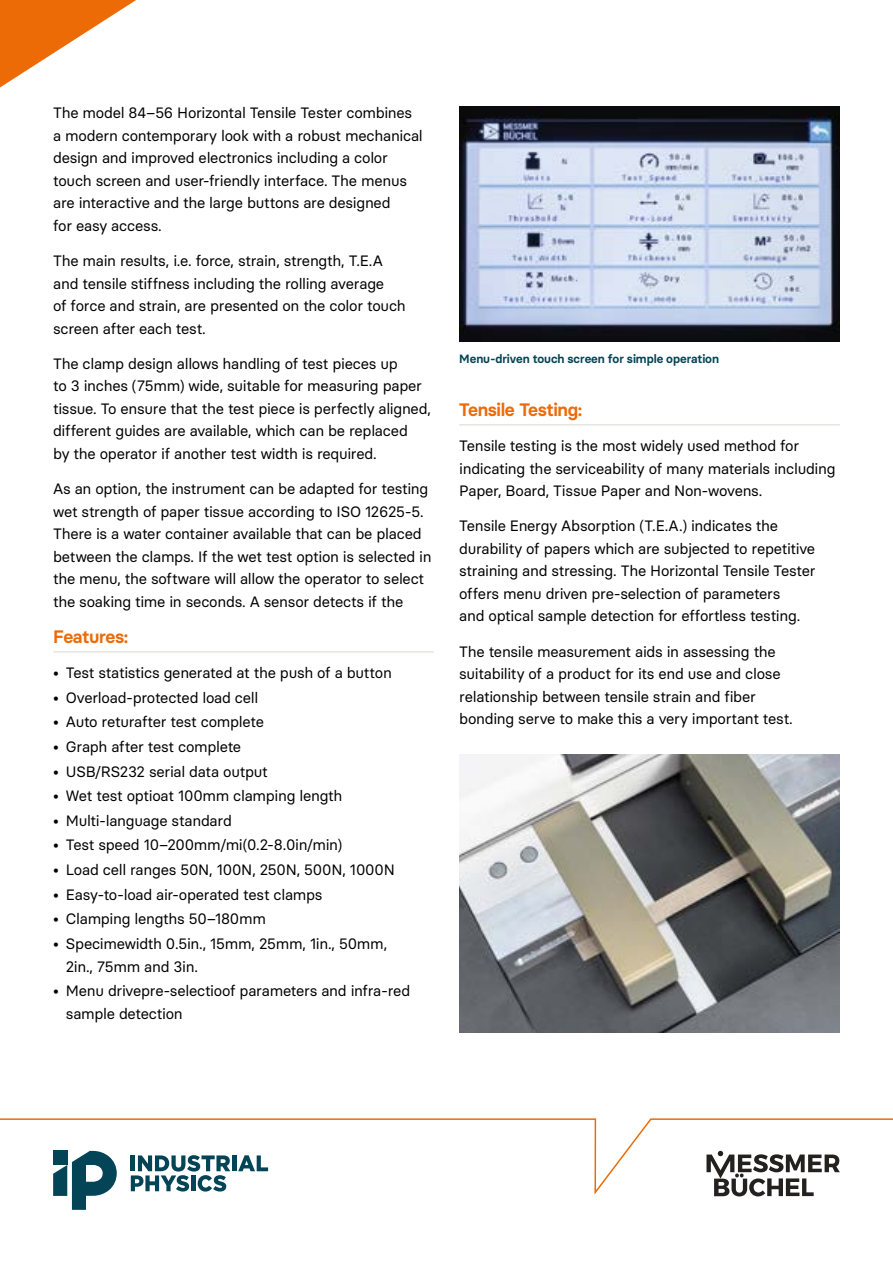
<style>
.page{position:relative;width:893px;height:1263px;background:#fff}
.page>*{position:absolute;margin:0;border:0;box-sizing:border-box;transform-origin:0 0}
.t1{font:600 18px "Basier Circle";letter-spacing:-.025em;color:#ec6b06}
.t2{font:15px/22.5px "Basier Circle";letter-spacing:-.02em;color:#000}
.t3{font:600 12px "Basier Circle";letter-spacing:-.005em;color:#034456}
</style>
<div class="page">
<hr style="left:53px;top:651px;width:381px;height:1px;background:#dddcd7">
<hr style="left:459px;top:424px;width:381px;height:1px;background:#dddcd7">
<img style="left:459px;top:106px;width:381px;height:235px">
<img style="left:459px;top:755px;width:381px;height:277px">
<svg style="left:71px;top:1197px;width:15px;height:13px"></svg>
<svg style="left:0;top:0;width:136px;height:88px"></svg>
<svg style="left:0;top:1118px;width:893px;height:79px"></svg>
<svg style="left:706px;top:1151px;width:134px;height:45px"></svg>
<p class="t2" style="left:53px;top:102px;width:371px">The model 84–56 Horizontal Tensile Tester combines a modern contemporary look with a robust mechanical design and improved electronics including a color touch screen and user-friendly interface. The menus are interactive and the large buttons are designed<br>for easy access.</p>
<p class="t2" style="left:53px;top:249px;width:354px">The main results, i.e. force, strain, strength, T.E.A and tensile stiffness including the rolling average<br>of force and strain, are presented on the color touch screen after each test.</p>
<p class="t2" style="left:53px;top:352px;width:379px">The clamp design allows handling of test pieces up<br>to 3 inches (75mm) wide, suitable for measuring paper tissue. To ensure that the test piece is perfectly aligned, different guides are available, which can be replaced<br>by the operator if another test width is required.</p>
<p class="t2" style="left:53px;top:477px;width:380px">As an option, the instrument can be adapted for testing wet strength of paper tissue according to ISO 12625-5.<br>There is a water container available that can be placed between the clamps. If the wet test option is selected in the menu, the software will allow the operator to select the soaking time in seconds. A sensor detects if the</p>
<p class="t1" style="left:53px;top:625px;width:77px">Features:</p>
<p class="t2" style="left:53px;top:661px;width:340px">• Test statistics generated at the push of a button</p>
<p class="t2" style="left:53px;top:686px;width:207px">• Overload-protected load cell</p>
<p class="t2" style="left:53px;top:710px;width:212px">• Auto returafter test complete</p>
<p class="t2" style="left:53px;top:735px;width:190px">• Graph after test complete</p>
<p class="t2" style="left:53px;top:760px;width:216px">• USB/RS232 serial data output</p>
<p class="t2" style="left:53px;top:784px;width:291px">• Wet test optioat 100mm clamping length</p>
<p class="t2" style="left:53px;top:809px;width:180px">• Multi-language standard</p>
<p class="t2" style="left:53px;top:834px;width:291px">• Test speed 10–200mm/mi(0.2-8.0in/min)</p>
<p class="t2" style="left:53px;top:858px;width:343px">• Load cell ranges 50N, 100N, 250N, 500N, 1000N</p>
<p class="t2" style="left:53px;top:883px;width:271px">• Easy-to-load air-operated test clamps</p>
<p class="t2" style="left:53px;top:908px;width:214px">• Clamping lengths 50–180mm</p>
<p class="t2" style="left:66px;top:932px;width:323px;text-indent:-13px">• Specimewidth 0.5in., 15mm, 25mm, 1in., 50mm,<br>2in., 75mm and 3in.</p>
<p class="t2" style="left:66px;top:979px;width:346px;text-indent:-13px">• Menu drivepre-selectioof parameters and infra-red sample detection</p>
<p class="t3" style="left:459px;top:352px;width:261px">Menu-driven touch screen for simple operation</p>
<p class="t1" style="left:459px;top:398px;width:124px">Tensile Testing:</p>
<p class="t2" style="left:459px;top:434px;width:378px">Tensile testing is the most widely used method for indicating the serviceability of many materials including<br>Paper, Board, Tissue Paper and Non-wovens.</p>
<p class="t2" style="left:459px;top:514px;width:358px">Tensile Energy Absorption (T.E.A.) indicates the durability of papers which are subjected to repetitive straining and stressing. The Horizontal Tensile Tester offers menu driven pre-selection of parameters<br>and optical sample detection for effortless testing.</p>
<p class="t2" style="left:459px;top:640px;width:335px">The tensile measurement aids in assessing the suitability of a product for its end use and close relationship between tensile strain and fiber bonding serve to make this a very important test.</p>
</div>
